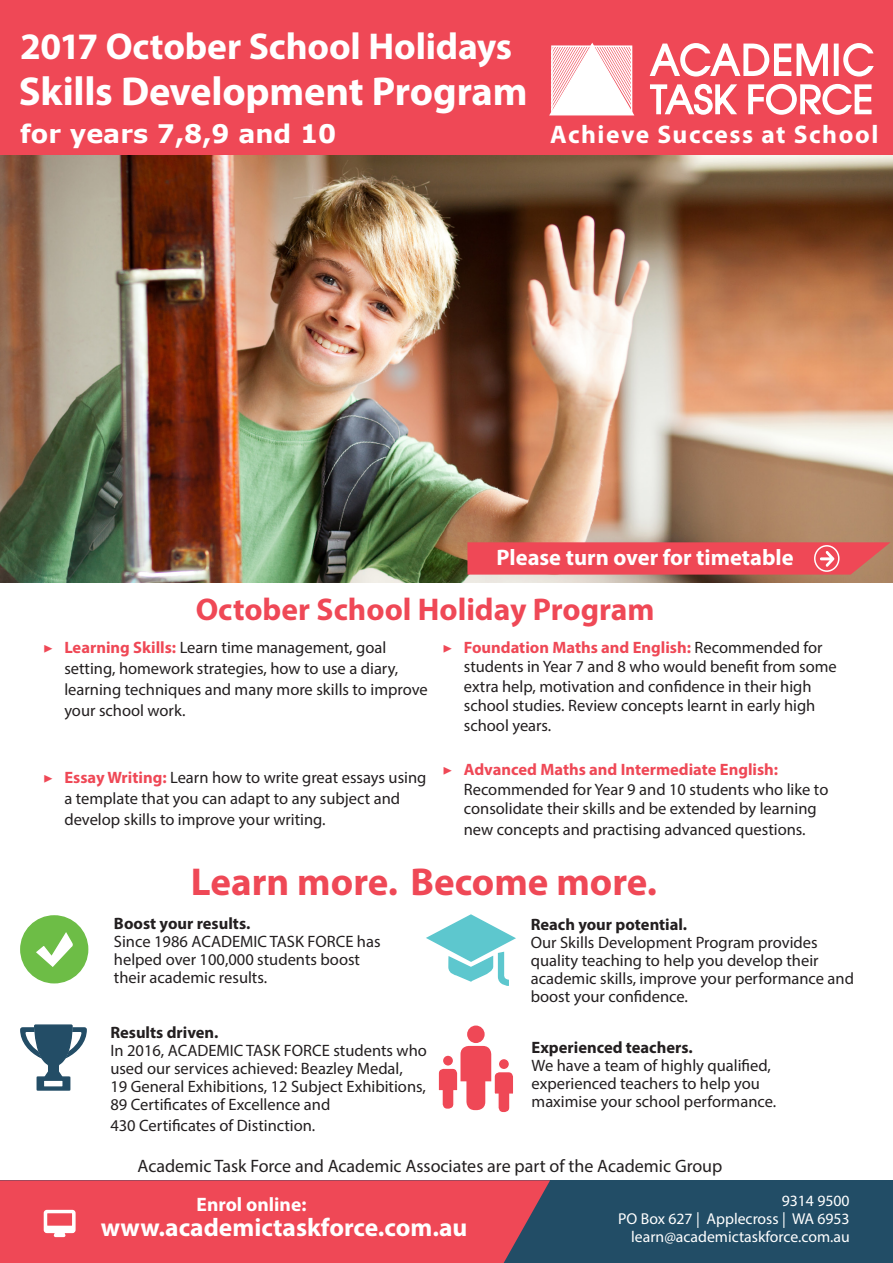
<style>
.page{position:relative;width:893px;height:1263px;background:#fff}
.page>*{position:absolute;margin:0;border:0;box-sizing:border-box;transform-origin:0 0}
.t1{font:700 40.5px "Myriad Pro";letter-spacing:-.005em;color:#fff}
.t2{font:700 39px "Myriad Pro";color:#ef4856}
.t3{font:700 37.5px "Myriad Pro";letter-spacing:-.005em;color:#fff}
.t4{font:700 31.5px "Myriad Pro";color:#ef4856}
.t5{font:700 25.5px "Myriad Pro";color:#fff}
.t6{font:700 25.5px "Myriad Pro";letter-spacing:.06em;color:#fff}
.t7{font:700 25.5px "Verdana";color:#fff}
.t8{font:700 22.5px "Myriad Pro";color:#fff}
.t9{font:700 19.5px "Myriad Pro";color:#fff}
.t10{font:18px "Myriad Pro";color:#231f20}
.t11{font:16.5px/18px "Myriad Pro";color:#231f20}
.address{font:15.75px/18px "Myriad Pro";color:#fff;text-align:right}
.s1{font-family:"Minion Pro";color:#ef4856}
.s2{font-weight:700;color:#ef4856}
.s3{color:#fff}
.s4{font-weight:700}
</style>
<div class="page">
<div style="left:0;top:0;width:893px;height:166px;background:#ef4856"></div>
<img style="left:0;top:155px;width:893px;height:428px">
<svg style="left:549px;top:42px;width:86px;height:74px;background:#fbd7da"></svg>
<svg style="left:649px;top:43px;width:225px;height:72px"></svg>
<div style="left:0;top:1180px;width:893px;height:83px;background:#224d66"></div>
<div style="left:0;top:1180px;width:550px;height:83px;background:#ef4856"></div>
<svg style="left:43px;top:1209px;width:33px;height:29px"></svg>
<svg style="left:426px;top:914px;width:90px;height:72px"></svg>
<svg style="left:438px;top:1025px;width:75px;height:88px"></svg>
<svg style="left:20px;top:915px;width:69px;height:176px"></svg>
<svg style="left:467px;top:542px;width:423px;height:33px;background:#ea4f59"></svg>
<p class="t3" style="left:20px;top:22px;width:494px">2017 October School Holidays</p>
<p class="t1" style="left:19px;top:65px;width:510px">Skills Development Program</p>
<p class="t7" style="left:20px;top:116px;width:318px">for years 7,8,9 and 10</p>
<p class="t6" style="left:550px;top:118px;width:330px">Achieve Success at School</p>
<p class="t8" style="left:496px;top:542px;width:299px">Please turn over for timetable</p>
<p class="t4" style="left:196px;top:588px;width:460px">October School Holiday Program</p>
<p class="t11" style="left:464px;top:637px;width:374px;line-height:19.5px;text-indent:-21px"><span class="s1">▶</span> <span class="s2">Foundation Maths and English:</span> Recommended for students in Year 7 and 8 who would benefit from some extra help, motivation and confidence in their high school studies. Review concepts learnt in early high school years.<span class="s3">.</span></p>
<p class="t11" style="left:464px;top:760px;width:366px;line-height:19.5px;text-indent:-21px"><span class="s1">▶</span> <span class="s2">Advanced Maths and Intermediate English:<br></span>Recommended for Year 9 and 10 students who like to consolidate their skills and be extended by learning</p>
<p class="t11" style="left:464px;top:820px;width:343px">new concepts and practising advanced questions.</p>
<p class="t11" style="left:64px;top:636px;width:365px;line-height:21px;text-indent:-21px"><span class="s1">▶</span> <span class="s2">Learning Skills:</span> Learn time management, goal setting, homework strategies, how to use a diary, learning techniques and many more skills to improve your school work.</p>
<p class="t11" style="left:64px;top:766px;width:364px;line-height:21px;text-indent:-21px"><span class="s1">▶</span> <span class="s2">Essay Writing:</span> Learn how to write great essays using a template that you can adapt to any subject and develop skills to improve your writing.</p>
<p class="t2" style="left:191px;top:856px;width:468px">Learn more. Become more.</p>
<p class="t11" style="left:114px;top:914px;width:268px"><span class="s4">Boost your results.<br></span>Since 1986 ACADEMIC TASK FORCE has helped over 100,000 students boost their academic results.</p>
<p class="t11" style="left:110px;top:1023px;width:318px"><span class="s4">Results driven.<br></span>In 2016, ACADEMIC TASK FORCE students who used our services achieved: Beazley Medal,<br>19 General Exhibitions, 12 Subject Exhibitions, 89 Certificates of Excellence and</p>
<p class="t11" style="left:110px;top:1116px;width:207px">430 Certificates of Distinction.</p>
<p class="t11" style="left:531px;top:915px;width:325px"><span class="s4">Reach your potential.<br></span>Our Skills Development Program provides quality teaching to help you develop their academic skills, improve your performance and boost your confidence.</p>
<p class="t11" style="left:532px;top:1038px;width:246px"><span class="s4">Experienced teachers.<br></span>We have a team of highly qualified, experienced teachers to help you maximise your school performance.</p>
<p class="t10" style="left:138px;top:1155px;width:586px">Academic Task Force and Academic Associates are part of the Academic Group</p>
<p class="t9" style="left:197px;top:1192px;width:111px">Enrol online:</p>
<p class="t5" style="left:101px;top:1211px;width:368px">www.academictaskforce.com.au</p>
<p class="address" style="left:618px;top:1191px;width:233px">9314 9500<br>PO Box 627 | Applecross | WA 6953</p>
<p class="address" style="left:631px;top:1227px;width:220px">learn@academictaskforce.com.au</p>
</div>
